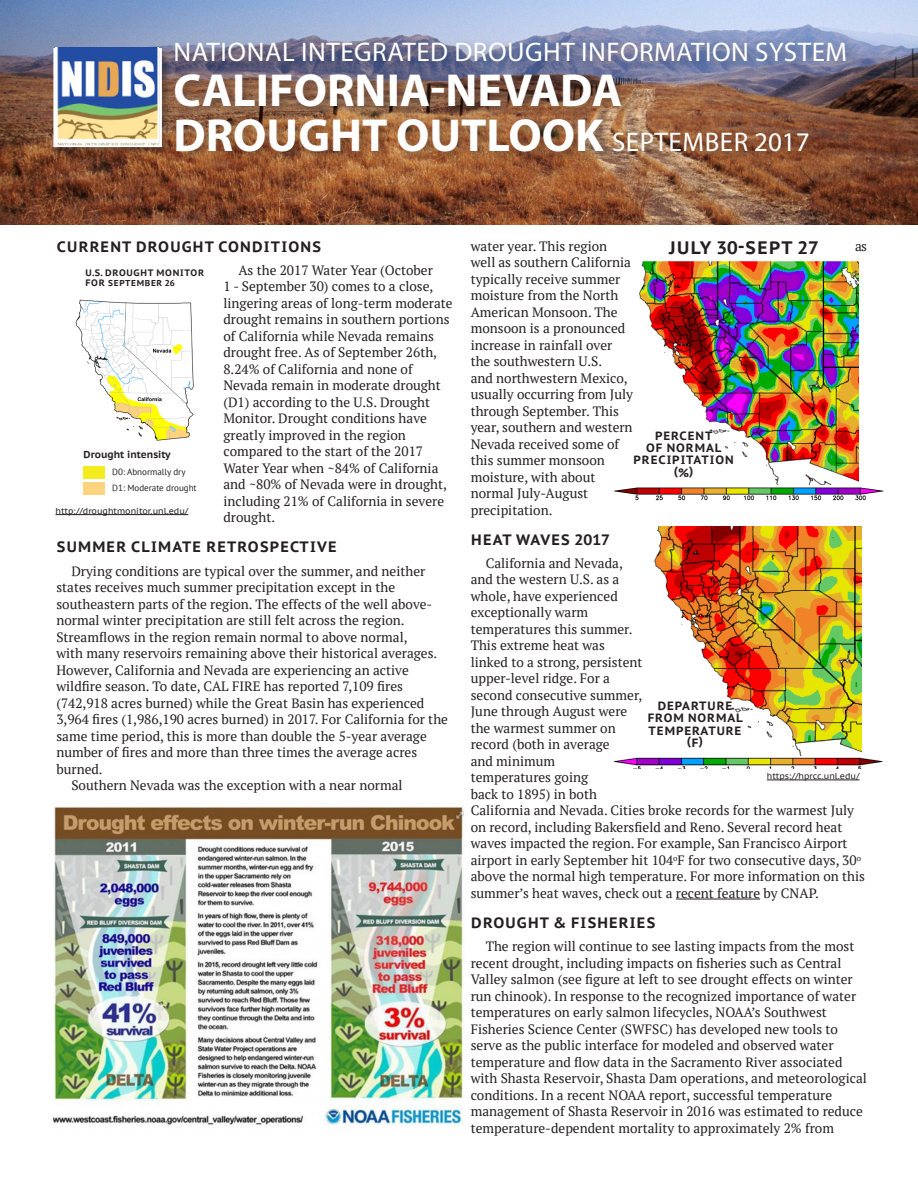
<style>
.page{position:relative;width:918px;height:1188px;background:#fff}
.page>*{position:absolute;margin:0;border:0;box-sizing:border-box;transform-origin:0 0}
.t1{font:700 46.5px/45px "Myriad Pro";color:#fff}
.t2{font:27px "Myriad Pro";letter-spacing:.02em;color:#fff}
.label{font:700 18px "PT Sans Caption";letter-spacing:.075em;color:#231f20}
.label-2{font:700 15px "PT Sans Caption";letter-spacing:.08em;color:#231f20}
.label-3{font:700 15px "PT Sans Caption";letter-spacing:.02em;color:#231f20}
.text{font:13.5px/16.5px "PT Serif";color:#231f20}
.label-4{font:700 12px/12.1px "PT Sans Caption";letter-spacing:.08em;color:#231f20;text-align:center}
.label-5{font:700 10.2px "PT Sans Caption";color:#231f20}
.label-6{font:700 9.3px "PT Sans Caption";letter-spacing:.08em;color:#231f20}
.body_text{font:9px "PT Sans";color:#231f20}
.credit{font:8.7px "PT Sans Caption";color:#231f20}
.label-7{font:700 8.55px "PT Sans Caption";letter-spacing:.08em;color:#231f20}
.s1{font-weight:400;font-size:27px}
.s2{font-size:9.3px}
</style>
<div class="page">
<img style="left:0;top:0;width:918px;height:224px">
<hr style="left:676px;top:899px;width:84px;height:1px;background:#231f20">
<div style="left:171px;top:39px;width:687px;height:125px;background:#231f20;opacity:.35"></div>
<div style="left:53px;top:48px;width:119px;height:109px;background:#231f20;opacity:.35"></div>
<div style="left:53px;top:48px;width:109px;height:99px;border:3px solid #fff"></div>
<img style="left:55px;top:48px;width:104px;height:99px">
<div style="left:84px;top:467px;width:21px;height:12px;background:#f4ec1f"></div>
<div style="left:84px;top:483px;width:21px;height:12px;background:#fcd37e"></div>
<img style="left:75px;top:299px;width:119px;height:142px">
<img style="left:53px;top:806px;width:411px;height:320px">
<img style="left:614px;top:487px;width:270px;height:14px">
<img style="left:639px;top:260px;width:220px;height:225px">
<img style="left:614px;top:757px;width:269px;height:12px">
<img style="left:654px;top:525px;width:207px;height:231px">
<hr style="left:767px;top:780px;width:93px;height:1px;background:#231f20">
<hr style="left:56px;top:514px;width:132px;height:1px;background:#231f20">
<p class="t2" style="left:173px;top:35px;width:675px">NATIONAL INTEGRATED DROUGHT INFORMATION SYSTEM</p>
<p class="t1" style="left:174px;top:66px;width:638px">CALIFORNIA-NEVADA<br>DROUGHT OUTLOOK <span class="s1">SEPTEMBER 2017</span></p>
<p class="label-2" style="left:57px;top:236px;width:266px">CURRENT DROUGHT CONDITIONS</p>
<p class="text" style="left:223px;top:262px;width:231px;text-indent:15px">As the 2017 Water Year (October<br>1 - September 30) comes to a close, lingering areas of long-term moderate drought remains in southern portions of California while Nevada remains drought free. As of September 26th,<br>8.24% of California and none of<br>Nevada remain in moderate drought (D1) according to the U.S. Drought<br>Monitor. Drought conditions have greatly improved in the region compared to the start of the 2017<br>Water Year when ~84% of California and ~80% of Nevada were in drought, including 21% of California in severe drought.</p>
<p class="label-2" style="left:57px;top:537px;width:281px">SUMMER CLIMATE RETROSPECTIVE</p>
<p class="text" style="left:56px;top:562px;width:393px;text-indent:15px">Drying conditions are typical over the summer, and neither states receives much summer precipitation except in the southeastern parts of the region. The effects of the well above&shy;normal winter precipitation are still felt across the region.<br>Streamflows in the region remain normal to above normal,<br>with many reservoirs remaining above their historical averages.<br>However, California and Nevada are experiencing an active wildfire season. To date, CAL FIRE has reported 7,109 fires (742,918 acres burned) while the Great Basin has experienced 3,964 fires (1,986,190 acres burned) in 2017. For California for the same time period, this is more than double the 5-year average number of fires and more than three times the average acres burned.</p>
<p class="text" style="left:71px;top:777px;width:333px">Southern Nevada was the exception with a near normal</p>
<p class="label-6" style="left:85px;top:266px;width:120px">U.S. DROUGHT MONITOR</p>
<p class="label-7" style="left:85px;top:277px;width:91px"><span class="s2">FOR</span> SEPTEMBER 26</p>
<p class="label-5" style="left:84px;top:447px;width:89px">Drought intensity</p>
<p class="body_text" style="left:112px;top:467px;width:75px">D0: Abnormally dry</p>
<p class="body_text" style="left:112px;top:482px;width:86px">D1: Moderate drought</p>
<p class="credit" style="left:56px;top:505px;width:134px">http://droughtmonitor.unl.edu/</p>
<p class="text" style="left:471px;top:238px;width:138px">water year. This region</p>
<p class="text" style="left:855px;top:238px;width:13px">as</p>
<p class="text" style="left:471px;top:254px;width:164px">well as southern California typically receive summer moisture from the North<br>American Monsoon. The monsoon is a pronounced increase in rainfall over the southwestern U.S.<br>and northwestern Mexico, usually occurring from July through September. This year, southern and western<br>Nevada received some of this summer monsoon moisture, with about normal July-August precipitation.</p>
<p class="label-3" style="left:471px;top:529px;width:140px">HEAT WAVES 2017</p>
<p class="text" style="left:471px;top:555px;width:396px;text-indent:15px">California and Nevada,<br>and the western U.S. as a<br>whole, have experienced<br>exceptionally warm<br>temperatures this summer.<br>This extreme heat was<br>linked to a strong, persistent<br>upper-level ridge. For a<br>second consecutive summer,<br>June through August were<br>the warmest summer on<br>record (both in average<br>and minimum<br>temperatures going<br>back to 1895) in both<br>California and Nevada. Cities broke records for the warmest July on record, including Bakersfield and Reno. Several record heat waves impacted the region. For example, San Francisco Airport airport in early September hit 104<sup>o</sup>F for two consecutive days, 30<sup>o </sup>above the normal high temperature. For more information on this summer’s heat waves, check out a recent feature by CNAP.</p>
<p class="label-2" style="left:471px;top:913px;width:186px">DROUGHT &amp; FISHERIES</p>
<p class="text" style="left:471px;top:938px;width:398px;text-indent:15px">The region will continue to see lasting impacts from the most recent drought, including impacts on fisheries such as Central Valley salmon (see figure at left to see drought effects on winter run chinook). In response to the recognized importance of water temperatures on early salmon lifecycles, NOAA’s Southwest Fisheries Science Center (SWFSC) has developed new tools to serve as the public interface for modeled and observed water temperature and flow data in the Sacramento River associated with Shasta Reservoir, Shasta Dam operations, and meteorological conditions. In a recent NOAA report, successful temperature management of Shasta Reservoir in 2016 was estimated to reduce temperature-dependent mortality to approximately 2% from</p>
<p class="label" style="left:669px;top:236px;width:151px">JULY 30-SEPT 27</p>
<p class="label-4" style="left:634px;top:430px;width:102px">PERCENT<br>OF NORMAL<br>PRECIPITATION</p>
<p class="label-4" style="left:674px;top:465px;width:21px">(%)</p>
<p class="label-4" style="left:648px;top:700px;width:97px">DEPARTURE<br>FROM NORMAL<br>TEMPERATURE</p>
<p class="label-4" style="left:687px;top:735px;width:18px">(F)</p>
<p class="credit" style="left:767px;top:771px;width:94px">https://hprcc.unl.edu/</p>
</div>
